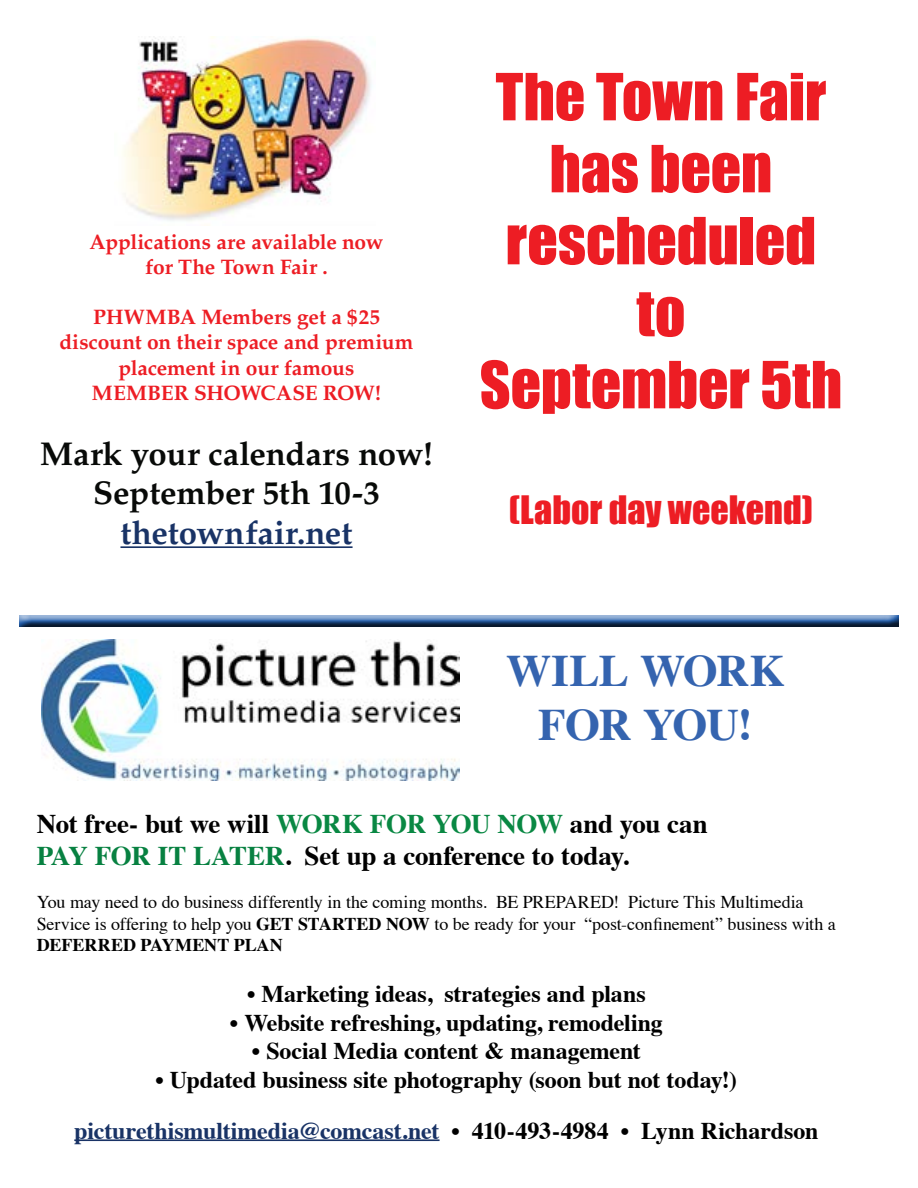
<style>
.page{position:relative;width:918px;height:1188px;background:#fff}
.page>*{position:absolute;margin:0;border:0;box-sizing:border-box;transform-origin:0 0}
.t1{font:60px/72px "Impact";letter-spacing:-.005em;color:#ed1d24;text-align:center}
.t2{font:700 45px/54px "Times";letter-spacing:-.015em;color:#3564af;text-align:center}
.t3{font:36px "Impact";color:#ed1d24}
.t4{font:700 33px/39.6px "Palatino";letter-spacing:-.005em;color:#080a08;text-align:center}
.t5{font:700 33px "Palatino";color:#193366}
.t6{font:700 27px/32.4px "Times";letter-spacing:-.01em;color:#000}
.t7{font:700 24px/50.4px "Times";letter-spacing:-.005em;color:#000;text-align:center}
.t8{font:700 21px/25.2px "Palatino";letter-spacing:-.01em;color:#ed1d24;text-align:center}
.t9{font:18px/21.6px "Times";letter-spacing:-.01em;color:#000}
.s1{color:#098843}
.s2{color:#078141}
.s3{font-weight:700}
.s4{color:#193366}
</style>
<div class="page">
<img style="left:122px;top:37px;width:250px;height:189px">
<hr style="left:120px;top:546px;width:233px;height:2px;background:#193366">
<div style="left:13px;top:608px;width:896px;height:20px;background:#000;opacity:.75"></div>
<hr style="left:74px;top:1139px;width:366px;height:2px;background:#193366">
<img style="left:42px;top:639px;width:417px;height:142px">
<p class="t8" style="left:90px;top:229px;width:295px">Applications are available now for The Town Fair .</p>
<p class="t8" style="left:59px;top:305px;width:356px">PHWMBA Members get a $25 discount on their space and premium placement in our famous<br>MEMBER SHOWCASE ROW!</p>
<h3 class="t4" style="left:40px;top:434px;width:394px">Mark your calendars now!<br>September 5th 10-3</h3>
<h3 class="t5" style="left:120px;top:513px;width:234px">thetownfair.net</h3>
<h1 class="t1" style="left:480px;top:59px;width:364px">The Town Fair has been rescheduled to<br>September 5th</h1>
<h3 class="t3" style="left:509px;top:481px;width:306px">(Labor day weekend)</h3>
<h2 class="t2" style="left:506px;top:639px;width:280px">WILL WORK<br>FOR YOU!</h2>
<p class="t6" style="left:37px;top:804px;width:673px">Not free- but we will <span class="s1">WORK FOR YOU NOW</span> and you can<br><span class="s2">PAY FOR IT LATER</span>. Set up a conference to today.</p>
<p class="t9" style="left:37px;top:890px;width:801px">You may need to do business differently in the coming months. BE PREPARED! Picture This Multimedia<br>Service is offering to help you <span class="s3">GET STARTED NOW</span> to be ready for your “post-confinement” business with a<br><span class="s3">DEFERRED PAYMENT PLAN</span></p>
<p class="t7" style="left:247px;top:966px;width:400px">• Marketing ideas, strategies and plans</p>
<p class="t7" style="left:230px;top:995px;width:434px">• Website refreshing, updating, remodeling</p>
<p class="t7" style="left:252px;top:1024px;width:390px">• Social Media content &amp; management</p>
<p class="t7" style="left:74px;top:1052px;width:746px">• Updated business site photography (soon but not today!) <span class="s4">picturethismultimedia@comcast.net</span> • 410-493-4984 • Lynn Richardson</p>
</div>
